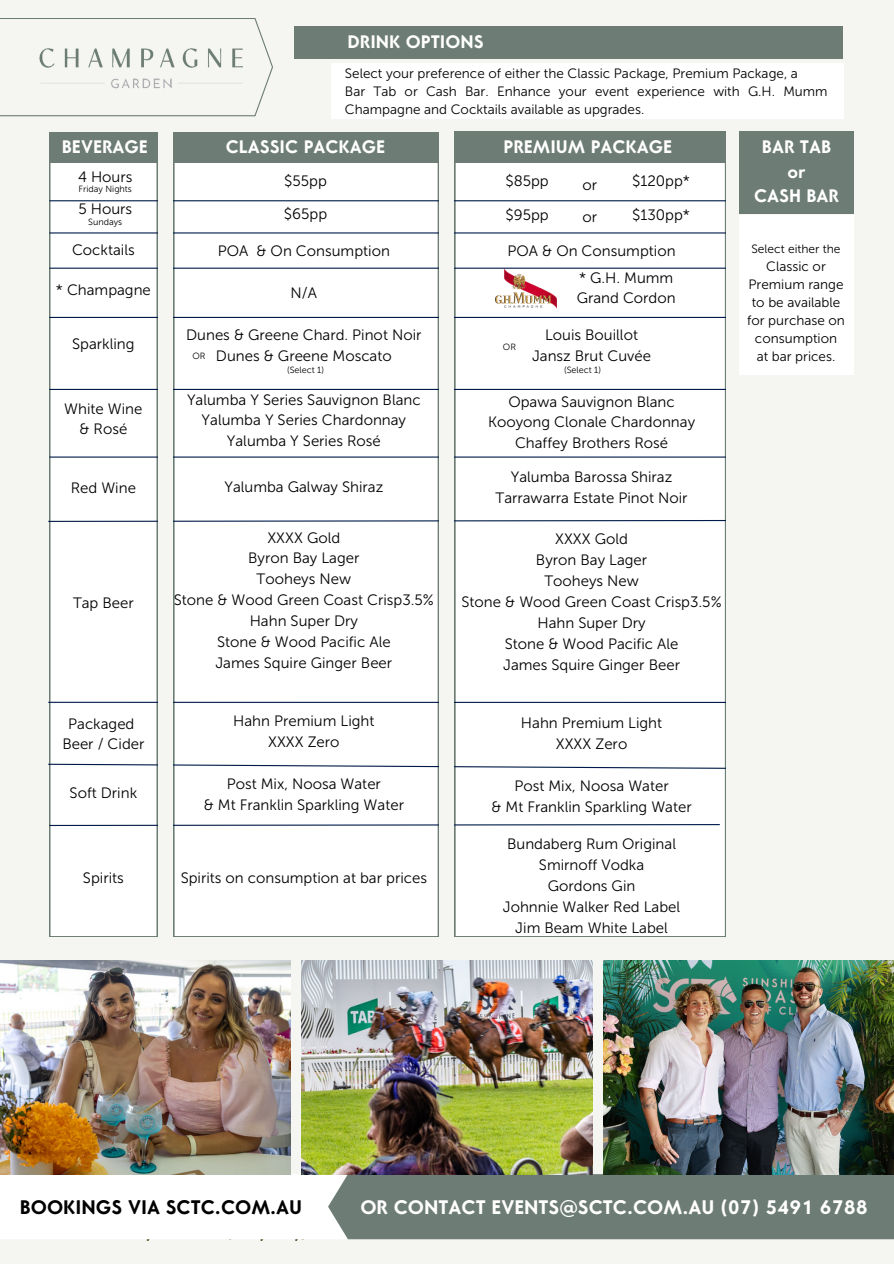
<style>
.page{position:relative;width:894px;height:1264px;background:#fff}
.page>*{position:absolute;margin:0;border:0;box-sizing:border-box;transform-origin:0 0}
.t1{font:700 19.5px "Core Sans G";color:#fff}
.t2{font:700 19.5px "Core Sans G";color:#000}
.t3{font:700 18px/24.8px "Core Sans G";color:#fff;text-align:center}
.t4{font:15px/20.9px "Museo Sans 300";color:#000;text-align:center}
.t5{font:13.5px/18px "Museo Sans 300";color:#000;text-align:center}
.t6{font:12px "Museo Sans 300";color:#000}
.t7{font:9px "Museo Sans 300";color:#000}
</style>
<div class="page">
<div style="left:0;top:0;width:893px;height:1263px;background:#f5f6f2"></div>
<div style="left:0;top:1174px;width:328px;height:65px;background:#fff"></div>
<div style="left:328px;top:1174px;width:565px;height:65px;background:#6d7d75"></div>
<img style="left:0;top:960px;width:290px;height:213px">
<img style="left:302px;top:960px;width:290px;height:213px">
<img style="left:603px;top:960px;width:290px;height:213px">
<div style="left:173px;top:162px;width:265px;height:774px;background:#fff"></div>
<div style="left:49px;top:162px;width:108px;height:774px;background:#fff"></div>
<div style="left:173px;top:132px;width:266px;height:30px;background:#6d7d75"></div>
<div style="left:454px;top:162px;width:271px;height:774px;background:#fff"></div>
<div style="left:454px;top:131px;width:271px;height:31px;background:#6d7d75"></div>
<div style="left:738px;top:132px;width:115px;height:82px;background:#6d7d75"></div>
<div style="left:738px;top:215px;width:115px;height:160px;background:#fff"></div>
<hr style="left:49px;top:456px;width:676px;height:1px;background:#001b49">
<svg style="left:48px;top:519px;width:678px;height:3px"></svg>
<hr style="left:48px;top:701px;width:677px;height:2px;background:#001b49">
<svg style="left:48px;top:763px;width:678px;height:6px"></svg>
<svg style="left:49px;top:823px;width:671px;height:3px"></svg>
<div style="left:49px;top:132px;width:108px;height:30px;background:#6d7d75"></div>
<img style="left:495px;top:269px;width:61px;height:39px">
<div style="left:294px;top:26px;width:548px;height:33px;background:#6d7d75"></div>
<div style="left:331px;top:63px;width:512px;height:56px;background:#fff"></div>
<hr style="left:49px;top:389px;width:676px;height:1px;background:#001b49">
<svg style="left:0;top:18px;width:273px;height:98px"></svg>
<img style="left:29px;top:37px;width:221px;height:60px">
<hr style="left:49px;top:317px;width:676px;height:1px;background:#001b49">
<hr style="left:49px;top:268px;width:676px;height:1px;background:#001b49">
<hr style="left:49px;top:232px;width:676px;height:1px;background:#001b49">
<hr style="left:49px;top:200px;width:676px;height:1px;background:#001b49">
<div style="left:158px;top:132px;width:14px;height:804px;background:#f5f6f2"></div>
<div style="left:440px;top:150px;width:14px;height:804px;background:#f5f6f2"></div>
<p class="t3" style="left:62px;top:136px;width:88px">BEVERAGE</p>
<p class="t4" style="left:78px;top:166px;width:56px">4 Hours</p>
<p class="t7" style="left:79px;top:183px;width:55px">Friday Nights</p>
<p class="t4" style="left:78px;top:199px;width:55px">5 Hours</p>
<p class="t7" style="left:88px;top:216px;width:35px">Sundays</p>
<p class="t4" style="left:72px;top:239px;width:64px">Cocktails</p>
<p class="t4" style="left:56px;top:280px;width:96px">* Champagne</p>
<p class="t4" style="left:72px;top:334px;width:64px">Sparkling</p>
<p class="t4" style="left:64px;top:399px;width:80px;line-height:20.1px">White Wine &amp; Rosé</p>
<p class="t4" style="left:71px;top:477px;width:67px">Red Wine</p>
<p class="t4" style="left:73px;top:592px;width:62px">Tap Beer</p>
<p class="t4" style="left:62px;top:713px;width:84px;line-height:20.1px">Packaged<br>Beer / Cider</p>
<p class="t4" style="left:70px;top:782px;width:69px">Soft Drink</p>
<p class="t4" style="left:83px;top:867px;width:42px">Spirits</p>
<p class="t3" style="left:347px;top:31px;width:138px">DRINK OPTIONS</p>
<p class="t5" style="left:345px;top:65px;width:484px;text-align:left">Select your preference of either the Classic Package, Premium Package, a<br>Bar Tab or Cash Bar. Enhance your event experience with G.H. Mumm<br>Champagne and Cocktails available as upgrades.</p>
<p class="t3" style="left:226px;top:136px;width:161px">CLASSIC PACKAGE</p>
<p class="t3" style="left:503px;top:136px;width:170px">PREMIUM PACKAGE</p>
<p class="t3" style="left:753px;top:136px;width:87px">BAR TAB or<br>CASH BAR</p>
<p class="t4" style="left:284px;top:170px;width:44px">$55pp</p>
<p class="t4" style="left:284px;top:203px;width:45px">$65pp</p>
<p class="t4" style="left:505px;top:170px;width:45px">$85pp</p>
<p class="t4" style="left:505px;top:204px;width:45px">$95pp</p>
<p class="t4" style="left:632px;top:170px;width:59px">$120pp*</p>
<p class="t4" style="left:632px;top:204px;width:59px">$130pp*</p>
<p class="t4" style="left:582px;top:175px;width:16px">or</p>
<p class="t4" style="left:582px;top:206px;width:16px">or</p>
<p class="t4" style="left:218px;top:241px;width:173px">POA &amp; On Consumption</p>
<p class="t4" style="left:290px;top:282px;width:28px">N/A</p>
<p class="t4" style="left:186px;top:324px;width:237px">Dunes &amp; Greene Chard. Pinot Noir<br>Dunes &amp; Greene Moscato</p>
<p class="t4" style="left:187px;top:389px;width:235px">Yalumba Y Series Sauvignon Blanc<br>Yalumba Y Series Chardonnay<br>Yalumba Y Series Rosé</p>
<p class="t4" style="left:224px;top:477px;width:160px">Yalumba Galway Shiraz</p>
<p class="t4" style="left:174px;top:527px;width:261px">XXXX Gold<br>Byron Bay Lager<br>Tooheys New<br>Stone &amp; Wood Green Coast Crisp3.5%<br>Hahn Super Dry<br>Stone &amp; Wood Pacific Ale<br>James Squire Ginger Beer</p>
<p class="t7" style="left:192px;top:350px;width:15px">OR</p>
<p class="t7" style="left:287px;top:364px;width:38px">(Select 1)</p>
<p class="t4" style="left:233px;top:711px;width:143px">Hahn Premium Light<br>XXXX Zero</p>
<p class="t4" style="left:204px;top:773px;width:202px">Post Mix, Noosa Water<br>&amp; Mt Franklin Sparkling Water</p>
<p class="t4" style="left:181px;top:867px;width:248px">Spirits on consumption at bar prices</p>
<p class="t4" style="left:507px;top:241px;width:169px">POA &amp; On Consumption</p>
<p class="t4" style="left:576px;top:268px;width:100px;line-height:20.2px;text-align:left">* G.H. Mumm<br>Grand Cordon</p>
<p class="t4" style="left:532px;top:324px;width:121px">Louis Bouillot<br>Jansz Brut Cuvée</p>
<p class="t4" style="left:488px;top:391px;width:209px">Opawa Sauvignon Blanc<br>Kooyong Clonale Chardonnay<br>Chaffey Brothers Rosé</p>
<p class="t4" style="left:495px;top:466px;width:193px">Yalumba Barossa Shiraz<br>Tarrawarra Estate Pinot Noir</p>
<p class="t4" style="left:461px;top:529px;width:261px">XXXX Gold<br>Byron Bay Lager<br>Tooheys New<br>Stone &amp; Wood Green Coast Crisp3.5%<br>Hahn Super Dry<br>Stone &amp; Wood Pacific Ale<br>James Squire Ginger Beer</p>
<p class="t7" style="left:502px;top:341px;width:15px">OR</p>
<p class="t7" style="left:564px;top:364px;width:38px">(Select 1)</p>
<p class="t4" style="left:521px;top:712px;width:143px">Hahn Premium Light<br>XXXX Zero</p>
<p class="t4" style="left:491px;top:775px;width:202px">Post Mix, Noosa Water<br>&amp; Mt Franklin Sparkling Water</p>
<p class="t4" style="left:502px;top:833px;width:179px">Bundaberg Rum Original<br>Smirnoff Vodka<br>Gordons Gin<br>Johnnie Walker Red Label<br>Jim Beam White Label</p>
<p class="t6" style="left:751px;top:242px;width:90px">Select either the</p>
<p class="t5" style="left:746px;top:258px;width:99px">Classic or<br>Premium range to be available for purchase on consumption<br>at bar prices.</p>
<h1 class="t2" style="left:20px;top:1199px;width:284px">BOOKINGS VIA SCTC.COM.AU</h1>
<h1 class="t1" style="left:360px;top:1199px;width:509px">OR CONTACT EVENTS@SCTC.COM.AU (07) 5491 6788</h1>
</div>
